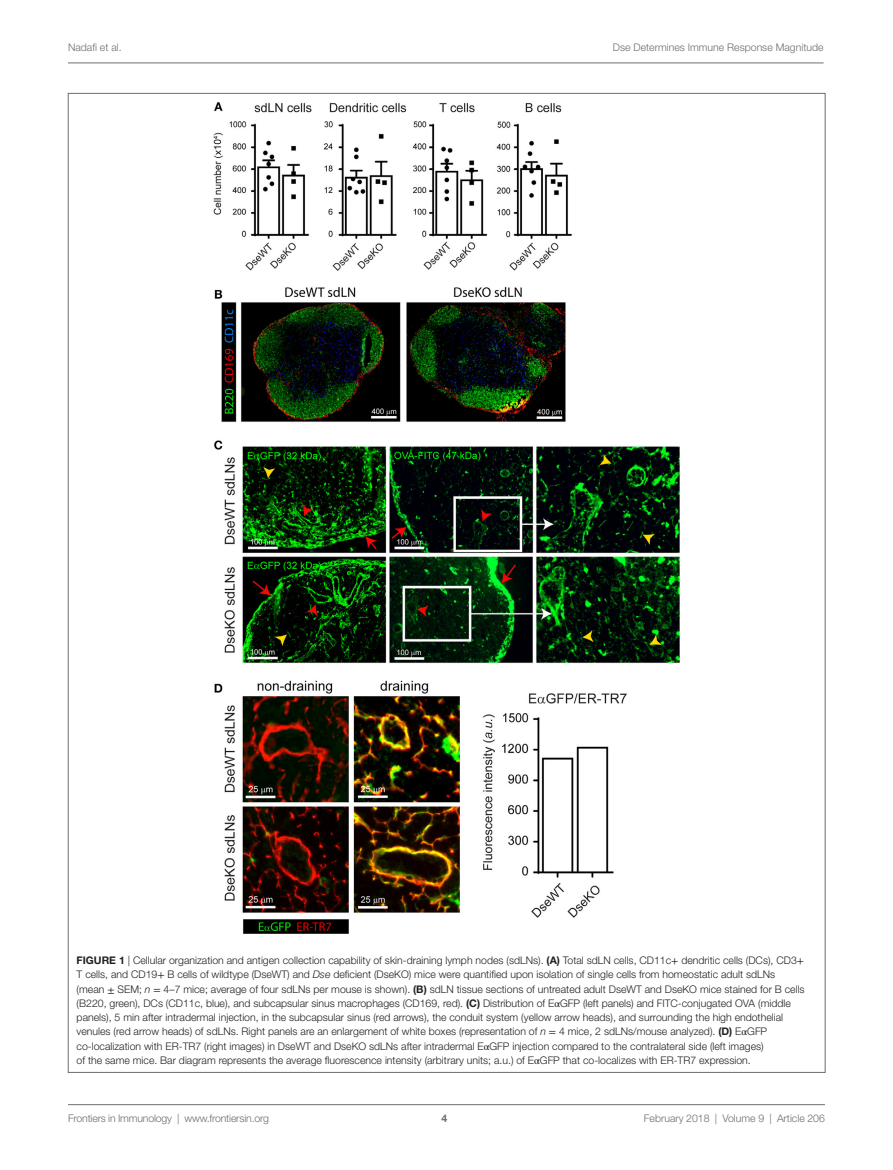
<style>
.page{position:relative;width:893px;height:1170px;background:#fff}
.page>*{position:absolute;margin:0;border:0;box-sizing:border-box;transform-origin:0 0}
.t1{font:300 10.5px/14.2px "Helvetica Neue LT Std";color:#231f20}
.t2{font:300 10.5px "Helvetica Neue LT Std";color:#6c6d70}
.t3{font:700 10.5px "Helvetica Neue LT Std";color:#6c6d70}
.s1{font-weight:700}
.s2{font-family:"STIX General";font-weight:400}
.s3{font-style:italic}
</style>
<div class="page">
<img style="left:213px;top:102px;width:467px;height:832px">
<hr style="left:68px;top:63px;width:756px;height:1px;background:#6c6d70">
<hr style="left:68px;top:1104px;width:757px;height:1px;background:#6c6d70">
<p class="t2" style="left:68px;top:41px;width:55px">Nadafi et al.</p>
<p class="t2" style="left:613px;top:41px;width:212px">Dse Determines Immune Response Magnitude</p>
<p class="t1" style="left:77px;top:953px;width:729px"><span class="s1">FIGURE 1</span> | Cellular organization and antigen collection capability of skin-draining lymph nodes (sdLNs). <span class="s1">(A)</span> Total sdLN cells, CD11c<span class="s2">+</span> dendritic cells (DCs), CD3<span class="s2">+ </span>T cells, and CD19<span class="s2">+</span> B cells of wildtype (DseWT) and <span class="s3">Dse</span> deficient (DseKO) mice were quantified upon isolation of single cells from homeostatic adult sdLNs (mean <span class="s2">±</span> SEM; <span class="s3">n</span> <span class="s2">=</span> 4–7 mice; average of four sdLNs per mouse is shown). <span class="s1">(B)</span> sdLN tissue sections of untreated adult DseWT and DseKO mice stained for B cells (B220, green), DCs (CD11c, blue), and subcapsular sinus macrophages (CD169, red). <span class="s1">(C)</span> Distribution of E<span class="s2">α</span>GFP (left panels) and FITC-conjugated OVA (middle panels), 5 min after intradermal injection, in the subcapsular sinus (red arrows), the conduit system (yellow arrow heads), and surrounding the high endothelial venules (red arrow heads) of sdLNs. Right panels are an enlargement of white boxes (representation of <span class="s3">n</span> <span class="s2">=</span> 4 mice, 2 sdLNs/mouse analyzed). <span class="s1">(D)</span> E<span class="s2">α</span>GFP co-localization with ER-TR7 (right images) in DseWT and DseKO sdLNs after intradermal E<span class="s2">α</span>GFP injection compared to the contralateral side (left images)<br>of the same mice. Bar diagram represents the average fluorescence intensity (arbitrary units; a.u.) of E<span class="s2">α</span>GFP that co-localizes with ER-TR7 expression.</p>
<p class="t2" style="left:68px;top:1111px;width:203px">Frontiers in Immunology | www.frontiersin.org</p>
<p class="t2" style="left:644px;top:1111px;width:183px">February 2018 | Volume 9 | Article 206</p>
<p class="t3" style="left:441px;top:1111px;width:7px">4</p>
</div>
